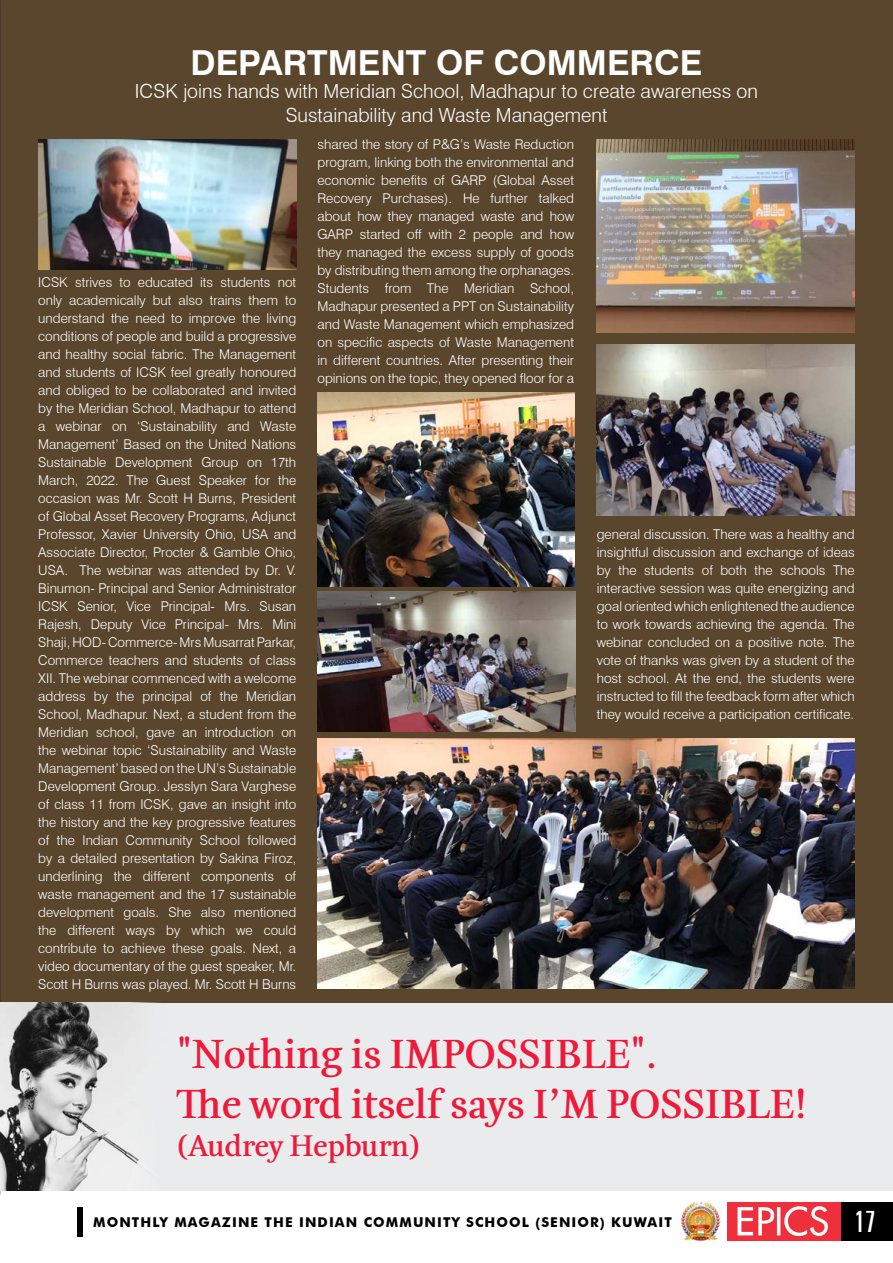
<style>
.page{position:relative;width:893px;height:1263px;background:#fff}
.page>*{position:absolute;margin:0;border:0;box-sizing:border-box;transform-origin:0 0}
.t1{font:700 42.3px/50.7px "Esta Pro";color:#ed1a3b}
.t2{font:700 34.5px "Swiss 721 BT";color:#fff}
.t3{font:700 31.05px "Esta Pro";color:#ed1a3b}
.t4{font:extra-condensed 30px "Zurich BT";color:#fff}
.t5{font:300 19.5px/23.4px "Swiss 721 BT";color:#fff;text-align:center}
.t6{font:300 13.5px/18px "Swiss 721 BT";color:#fff;text-align:justify}
.t7{font:700 13.5px "Futura BT";letter-spacing:.08em;color:#000}
</style>
<div class="page">
<div style="left:0;top:0;width:893px;height:1003px;background:#5a462d"></div>
<img style="left:317px;top:591px;width:258px;height:140px">
<img style="left:38px;top:139px;width:258px;height:131px">
<img style="left:317px;top:392px;width:257px;height:194px">
<img style="left:317px;top:738px;width:538px;height:251px">
<img style="left:597px;top:344px;width:258px;height:171px">
<img style="left:597px;top:139px;width:258px;height:194px">
<div style="left:0;top:1003px;width:893px;height:187px;background:#eaebec"></div>
<img style="left:0;top:1003px;width:139px;height:187px">
<div style="left:840px;top:1202px;width:53px;height:39px;background:#000"></div>
<div style="left:727px;top:1202px;width:113px;height:39px;background:#ee303c"></div>
<svg style="left:738px;top:1206px;width:90px;height:30px"></svg>
<div style="left:77px;top:1207px;width:5px;height:29px;background:#000"></div>
<img style="left:681px;top:1201px;width:40px;height:40px">
<h2 class="t2" style="left:191px;top:41px;width:513px">DEPARTMENT OF COMMERCE</h2>
<h3 class="t5" style="left:135px;top:79px;width:624px">ICSK joins hands with Meridian School, Madhapur to create awareness on<br>Sustainability and Waste Management</h3>
<p class="t6" style="left:38px;top:273px;width:259px">ICSK strives to educated its students not only academically but also trains them to understand the need to improve the living conditions of people and build a progressive and healthy social fabric. The Management and students of ICSK feel greatly honoured and obliged to be collaborated and invited by the Meridian School, Madhapur to attend a webinar on ‘Sustainability and Waste Management’ Based on the United Nations Sustainable Development Group on 17th March, 2022. The Guest Speaker for the occasion was Mr. Scott H Burns, President of Global Asset Recovery Programs, Adjunct Professor, Xavier University Ohio, USA and Associate Director, Procter &amp; Gamble Ohio, USA. The webinar was attended by Dr. V.<br>Binumon- Principal and Senior Administrator ICSK Senior, Vice Principal- Mrs. Susan Rajesh, Deputy Vice Principal- Mrs. Mini Shaji, HOD- Commerce- Mrs Musarrat Parkar, Commerce teachers and students of class XII. The webinar commenced with a welcome address by the principal of the Meridian School, Madhapur. Next, a student from the Meridian school, gave an introduction on the webinar topic ‘Sustainability and Waste Management’ based on the UN’s Sustainable Development Group. Jesslyn Sara Varghese of class 11 from ICSK, gave an insight into the history and the key progressive features of the Indian Community School followed by a detailed presentation by Sakina Firoz, underlining the different components of waste management and the 17 sustainable development goals. She also mentioned the different ways by which we could contribute to achieve these goals. Next, a video documentary of the guest speaker, Mr.<br>Scott H Burns was played. Mr. Scott H Burns</p>
<p class="t6" style="left:317px;top:135px;width:258px">shared the story of P&amp;G’s Waste Reduction program, linking both the environmental and economic benefits of GARP (Global Asset Recovery Purchases). He further talked about how they managed waste and how GARP started off with 2 people and how they managed the excess supply of goods by distributing them among the orphanages.<br>Students from The Meridian School, Madhapur presented a PPT on Sustainability and Waste Management which emphasized on specific aspects of Waste Management in different countries. After presenting their opinions on the topic, they opened floor for a</p>
<p class="t6" style="left:597px;top:525px;width:259px">general discussion. There was a healthy and insightful discussion and exchange of ideas by the students of both the schools The interactive session was quite energizing and goal oriented which enlightened the audience to work towards achieving the agenda. The webinar concluded on a positive note. The vote of thanks was given by a student of the host school. At the end, the students were instructed to fill the feedback form after which they would receive a participation certificate.</p>
<h1 class="t1" style="left:177px;top:1027px;width:631px">"Nothing is IMPOSSIBLE".<br>The word itself says I’M POSSIBLE!</h1>
<h3 class="t3" style="left:177px;top:1127px;width:245px">(Audrey Hepburn)</h3>
<p class="t7" style="left:93px;top:1214px;width:580px">MONTHLY MAGAZINE THE INDIAN COMMUNITY SCHOOL (SENIOR) KUWAIT</p>
<h3 class="t4" style="left:855px;top:1204px;width:23px">17</h3>
</div>
